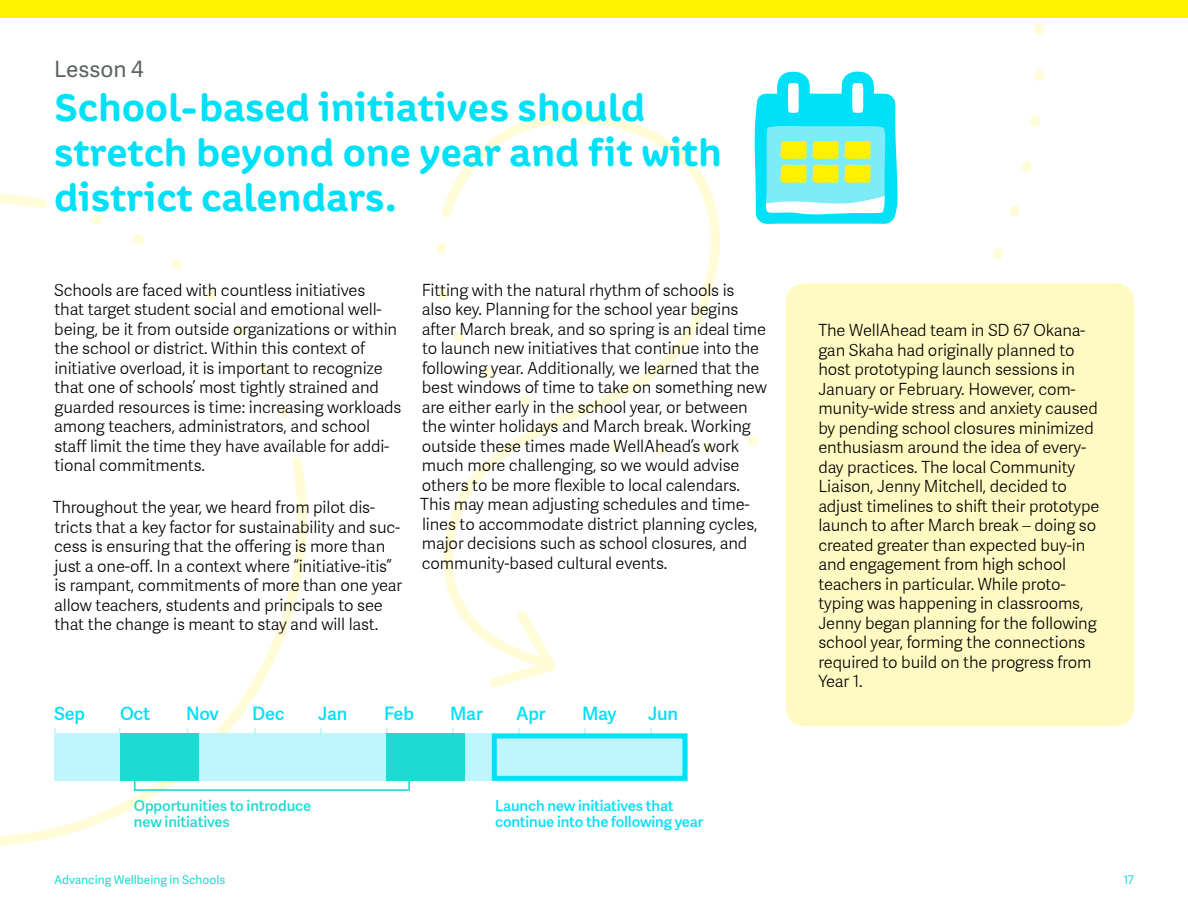
<style>
.page{position:relative;width:1188px;height:918px;background:#fff}
.page>*{position:absolute;margin:0;border:0;box-sizing:border-box;transform-origin:0 0}
.t1{font:700 39px/45px "Colette";letter-spacing:-.005em;color:#00e0f7}
.t2{font:22.5px "Adelle Sans";color:#5e6464}
.Body_Copy{font:600 18.15px "Adelle Sans";letter-spacing:-.01em;color:#00e0f7}
.Body_Copy-2{font:300 16.5px/19.5px "Adelle Sans";letter-spacing:-.01em;color:#000}
.Body_Copy-3{font:600 14.85px/16.5px "Adelle Sans";letter-spacing:-.01em;color:#00e0f7}
.Body_Copy-4{font:600 14.85px/16.5px "Adelle Sans";letter-spacing:-.01em;color:#1ddbd2}
.t3{font:12px "Adelle Sans";color:#1ddbd2}
</style>
<div class="page">
<svg style="left:0;top:193px;width:307px;height:653px"></svg>
<svg style="left:91px;top:214px;width:198px;height:204px"></svg>
<svg style="left:436px;top:243px;width:5px;height:57px"></svg>
<svg style="left:747px;top:23px;width:297px;height:423px"></svg>
<svg style="left:441px;top:113px;width:279px;height:531px"></svg>
<svg style="left:489px;top:610px;width:67px;height:77px"></svg>
<div style="left:786px;top:284px;width:348px;height:442px;background:#fffac2;border-radius:18px"></div>
<svg style="left:753px;top:70px;width:145px;height:154px"></svg>
<div style="left:0;top:0;width:1188px;height:18px;background:#fff100"></div>
<svg style="left:54px;top:728px;width:633px;height:63px"></svg>
<p class="t2" style="left:54px;top:53px;width:91px">Lesson 4</p>
<p class="t1" style="left:54px;top:84px;width:669px">School-based initiatives should stretch beyond one year and fit with district calendars.</p>
<p class="Body_Copy-2" style="left:54px;top:280px;width:349px">Schools are faced with countless initiatives<br>that target student social and emotional well&shy;being, be it from outside organizations or within the school or district. Within this context of initiative overload, it is important to recognize that one of schools’ most tightly strained and guarded resources is time: increasing workloads among teachers, administrators, and school staff limit the time they have available for addi&shy;tional commitments.</p>
<p class="Body_Copy-2" style="left:53px;top:498px;width:351px">Throughout the year, we heard from pilot dis&shy;tricts that a key factor for sustainability and suc&shy;cess is ensuring that the offering is more than just a one-off. In a context where “initiative-itis” is rampant, commitments of more than one year allow teachers, students and principals to see that the change is meant to stay and will last.</p>
<p class="Body_Copy-2" style="left:420px;top:280px;width:348px">Fitting with the natural rhythm of schools is also key. Planning for the school year begins after March break, and so spring is an ideal time to launch new initiatives that continue into the following year. Additionally, we learned that the best windows of time to take on something new are either early in the school year, or between the winter holidays and March break. Working outside these times made WellAhead’s work much more challenging, so we would advise others to be more flexible to local calendars.<br>This may mean adjusting schedules and time&shy;lines to accommodate district planning cycles, major decisions such as school closures, and community-based cultural events.</p>
<p class="Body_Copy" style="left:54px;top:703px;width:33px">Sep</p>
<p class="Body_Copy" style="left:120px;top:703px;width:32px">Oct</p>
<p class="Body_Copy" style="left:186px;top:703px;width:34px">Nov</p>
<p class="Body_Copy" style="left:252px;top:703px;width:34px">Dec</p>
<p class="Body_Copy" style="left:318px;top:703px;width:31px">Jan</p>
<p class="Body_Copy" style="left:384px;top:703px;width:32px">Feb</p>
<p class="Body_Copy" style="left:450px;top:703px;width:34px">Mar</p>
<p class="Body_Copy" style="left:516px;top:703px;width:31px">Apr</p>
<p class="Body_Copy" style="left:582px;top:703px;width:36px">May</p>
<p class="Body_Copy" style="left:648px;top:703px;width:32px">Jun</p>
<p class="Body_Copy-4" style="left:134px;top:797px;width:179px">Opportunities to introduce new initiatives</p>
<p class="Body_Copy-3" style="left:495px;top:797px;width:210px">Launch new initiatives that continue into the following year</p>
<p class="Body_Copy-2" style="left:818px;top:321px;width:283px">The WellAhead team in SD 67 Okana&shy;gan Skaha had originally planned to host prototyping launch sessions in January or February. However, com&shy;munity-wide stress and anxiety caused by pending school closures minimized enthusiasm around the idea of every&shy;day practices. The local Community Liaison, Jenny Mitchell, decided to adjust timelines to shift their prototype launch to after March break – doing so created greater than expected buy-in and engagement from high school teachers in particular. While proto&shy;typing was happening in classrooms, Jenny began planning for the following school year, forming the connections required to build on the progress from Year 1.</p>
<p class="t3" style="left:54px;top:871px;width:173px">Advancing Wellbeing in Schools</p>
<p class="t3" style="left:1123px;top:871px;width:12px">17</p>
</div>
